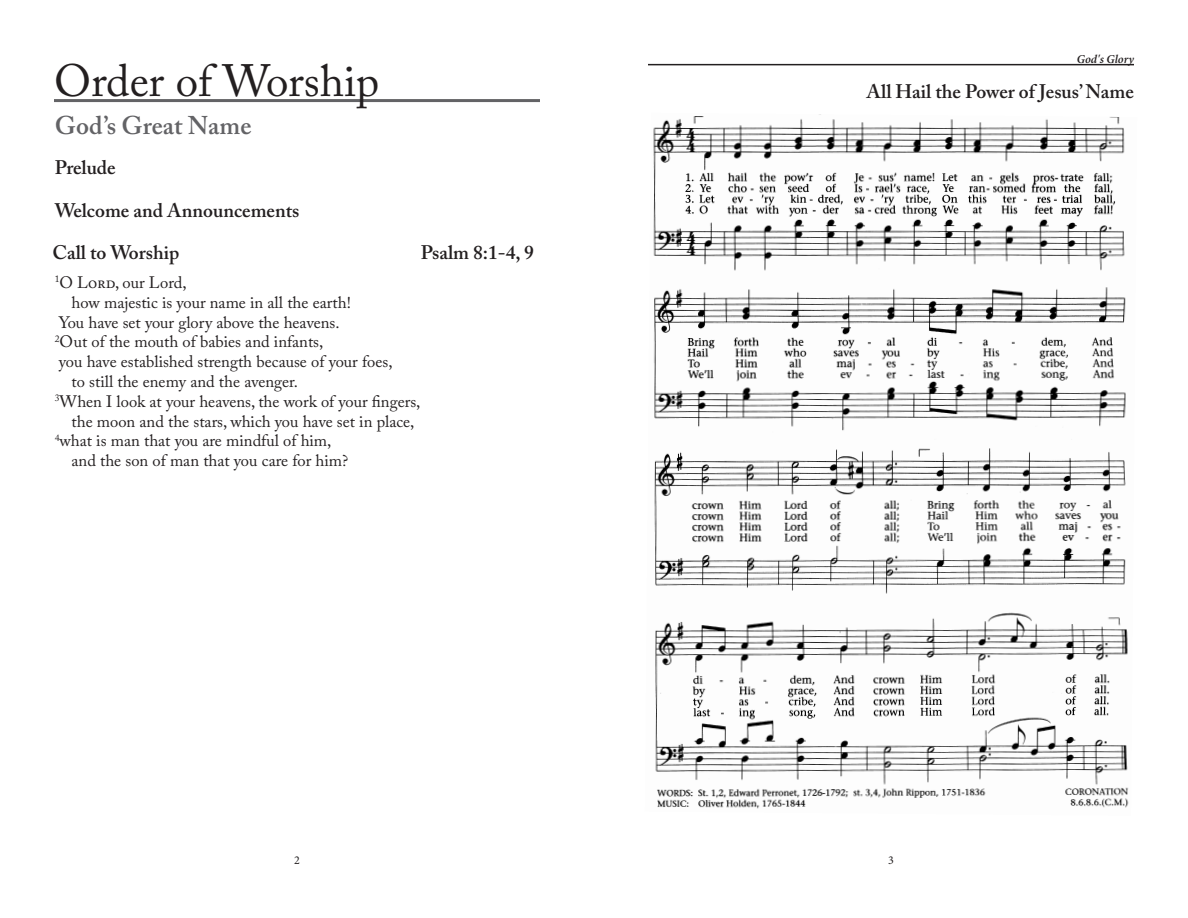
<style>
.page{position:relative;width:1188px;height:918px;background:#fff}
.page>*{position:absolute;margin:0;border:0;box-sizing:border-box;transform-origin:0 0}
.Main_Title{font:45px "Adobe Caslon Pro";color:#231f20}
.Service_Title{font:600 25.5px "Adobe Caslon Pro";color:#636366}
.Section_Headings{font:600 19.5px "Adobe Caslon Pro";color:#231f20}
.Scripture_Prose_Text{font:16.5px "Adobe Caslon Pro";color:#231f20}
.Header_Service_Title{font:italic 600 12px "Minion Pro";color:#231f20}
.Page_Numbers{font:12px "Minion Pro";color:#231f20}
</style>
<div class="page">
<hr style="left:648px;top:64px;width:486px;height:1px;background:#231f20">
<hr style="left:54px;top:99px;width:486px;height:3px;background:#636366">
<svg style="left:652px;top:63px;width:33px;height:3px"></svg>
<img style="left:653px;top:114px;width:476px;height:695px">
<p class="Main_Title" style="left:54px;top:54px;width:327px">Order of Worship</p>
<p class="Service_Title" style="left:55px;top:110px;width:198px">God’s Great Name</p>
<p class="Section_Headings" style="left:55px;top:156px;width:62px">Prelude</p>
<p class="Section_Headings" style="left:55px;top:198px;width:246px">Welcome and Announcements</p>
<p class="Section_Headings" style="left:52px;top:241px;width:128px">Call to Worship</p>
<p class="Section_Headings" style="left:421px;top:241px;width:115px">Psalm 8:1-4, 9</p>
<p class="Scripture_Prose_Text" style="left:55px;top:273px;width:133px"><sup>1</sup>O Lord, our Lord,</p>
<p class="Scripture_Prose_Text" style="left:72px;top:292px;width:281px">how majestic is your name in all the earth!</p>
<p class="Scripture_Prose_Text" style="left:59px;top:312px;width:282px">You have set your glory above the heavens.</p>
<p class="Scripture_Prose_Text" style="left:55px;top:332px;width:270px"><sup>2</sup>Out of the mouth of babies and infants,</p>
<p class="Scripture_Prose_Text" style="left:59px;top:352px;width:335px">you have established strength because of your foes,</p>
<p class="Scripture_Prose_Text" style="left:72px;top:372px;width:228px">to still the enemy and the avenger.</p>
<p class="Scripture_Prose_Text" style="left:55px;top:391px;width:367px"><sup>3</sup>When I look at your heavens, the work of your fingers,</p>
<p class="Scripture_Prose_Text" style="left:72px;top:411px;width:344px">the moon and the stars, which you have set in place,</p>
<p class="Scripture_Prose_Text" style="left:55px;top:431px;width:278px"><sup>4</sup>what is man that you are mindful of him,</p>
<p class="Scripture_Prose_Text" style="left:72px;top:451px;width:278px">and the son of man that you care for him?</p>
<p class="Page_Numbers" style="left:294px;top:852px;width:7px">2</p>
<p class="Header_Service_Title" style="left:1077px;top:50px;width:59px">God's Glory</p>
<p class="Section_Headings" style="left:867px;top:80px;width:269px">All Hail the Power of Jesus’ Name</p>
<p class="Page_Numbers" style="left:888px;top:852px;width:7px">3</p>
</div>
